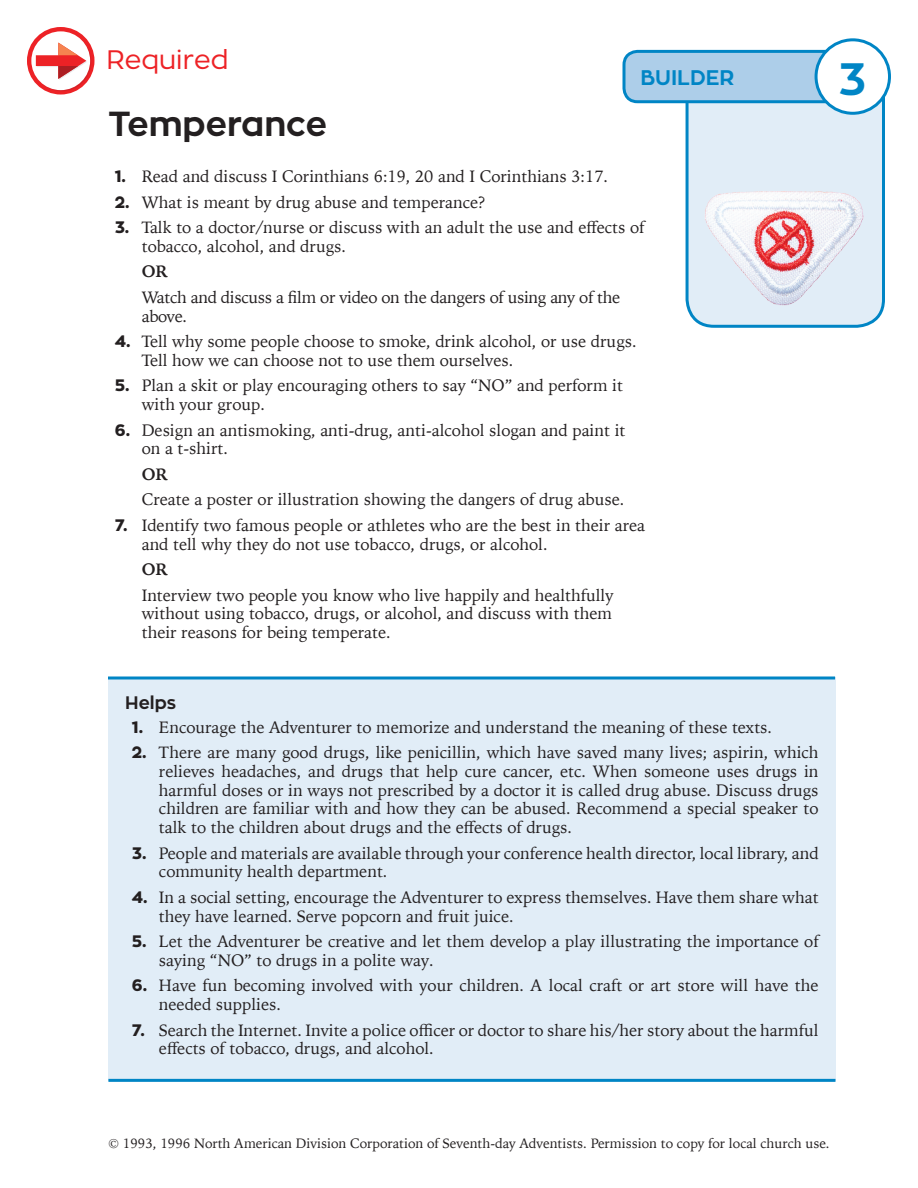
<style>
.page{position:relative;width:918px;height:1188px;background:#fff}
.page>*{position:absolute;margin:0;border:0;box-sizing:border-box;transform-origin:0 0}
.t1{font:700 45px "Zona Pro";color:#0085c5}
.t2{font:700 34.5px "Zona Pro";color:#231f20}
.t3{font:26.55px "Zona Pro";color:#ed2226}
.t4{font:700 21px "Zona Pro";color:#0085c5}
.t5{font:700 18px "Zona Pro";color:#231f20}
.t6{font:16.5px/18.8px "Iowan Old Style";color:#231f20}
.t7{font:16.5px/18.8px "Iowan Old Style";letter-spacing:-.02em;color:#231f20}
.t8{font:700 16.5px "Iowan Old Style";color:#231f20}
.t9{font:13.5px "Iowan Old Style";color:#231f20}
.s1{font-family:"Zona Pro";font-weight:800}
</style>
<div class="page">
<div style="left:27px;top:27px;width:67px;height:67px;background:#ed2226;border-radius:50%"></div>
<svg style="left:33px;top:32px;width:58px;height:59px"></svg>
<div style="left:31px;top:31px;width:59px;height:59px;background:#fff;border-radius:50%"></div>
<svg style="left:36px;top:43px;width:51px;height:37px"></svg>
<svg style="left:685px;top:92px;width:202px;height:236px"></svg>
<svg style="left:622px;top:48px;width:207px;height:57px"></svg>
<div style="left:816px;top:40px;width:74px;height:73px;background:#fff;border-radius:50%"></div>
<div style="left:815px;top:38px;width:76px;height:77px;border:3px solid #0085c5;border-radius:50%"></div>
<img style="left:685px;top:178px;width:201px;height:142px">
<div style="left:108px;top:680px;width:727px;height:399px;background:#e1edf7"></div>
<svg style="left:108px;top:676px;width:727px;height:4px"></svg>
<hr style="left:108px;top:1079px;width:727px;height:3px;background:#0085c5">
<h3 class="t3" style="left:107px;top:43px;width:124px">Required</h3>
<p class="t4" style="left:640px;top:64px;width:96px">BUILDER</p>
<h1 class="t1" style="left:838px;top:50px;width:29px">3</h1>
<h2 class="t2" style="left:108px;top:102px;width:220px">Temperance</h2>
<p class="t6" style="left:115px;top:166px;width:495px"><span class="s1">1.</span> Read and discuss I Corinthians 6:19, 20 and I Corinthians 3:17.</p>
<p class="t6" style="left:115px;top:192px;width:373px"><span class="s1">2.</span> What is meant by drug abuse and temperance?</p>
<p class="t6" style="left:142px;top:217px;width:504px;text-indent:-27px"><span class="s1">3.</span> Talk to a doctor/nurse or discuss with an adult the use and effects of tobacco, alcohol, and drugs.</p>
<p class="t8" style="left:142px;top:257px;width:28px">OR</p>
<p class="t7" style="left:142px;top:287px;width:480px">Watch and discuss a film or video on the dangers of using any of the above.</p>
<p class="t6" style="left:142px;top:331px;width:497px;text-indent:-27px"><span class="s1">4.</span> Tell why some people choose to smoke, drink alcohol, or use drugs.<br>Tell how we can choose not to use them ourselves.</p>
<p class="t6" style="left:142px;top:376px;width:483px;text-indent:-27px"><span class="s1">5.</span> Plan a skit or play encouraging others to say “NO” and perform it with your group.</p>
<p class="t6" style="left:142px;top:420px;width:485px;text-indent:-27px"><span class="s1">6.</span> Design an antismoking, anti-drug, anti-alcohol slogan and paint it on a t-shirt.</p>
<p class="t8" style="left:142px;top:459px;width:28px">OR</p>
<p class="t6" style="left:142px;top:490px;width:484px">Create a poster or illustration showing the dangers of drug abuse.</p>
<p class="t6" style="left:142px;top:515px;width:505px;text-indent:-27px"><span class="s1">7.</span> Identify two famous people or athletes who are the best in their area and tell why they do not use tobacco, drugs, or alcohol.</p>
<p class="t8" style="left:142px;top:554px;width:28px">OR</p>
<p class="t6" style="left:142px;top:585px;width:473px;text-align:justify">Interview two people you know who live happily and healthfully without using tobacco, drugs, or alcohol, and discuss with them their reasons for being temperate.</p>
<p class="t5" style="left:125px;top:691px;width:52px">Helps</p>
<p class="t6" style="left:132px;top:717px;width:642px"><span class="s1">1.</span> Encourage the Adventurer to memorize and understand the meaning of these texts.</p>
<p class="t6" style="left:159px;top:742px;width:661px;text-align:justify;text-indent:-27px"><span class="s1">2.</span> There are many good drugs, like penicillin, which have saved many lives; aspirin, which relieves headaches, and drugs that help cure cancer, etc. When someone uses drugs in harmful doses or in ways not prescribed by a doctor it is called drug abuse. Discuss drugs children are familiar with and how they can be abused. Recommend a special speaker to talk to the children about drugs and the effects of drugs.</p>
<p class="t6" style="left:159px;top:843px;width:661px;text-indent:-27px"><span class="s1">3.</span> People and materials are available through your conference health director, local library, and community health department.</p>
<p class="t6" style="left:159px;top:887px;width:661px;text-indent:-27px"><span class="s1">4.</span> In a social setting, encourage the Adventurer to express themselves. Have them share what they have learned. Serve popcorn and fruit juice.</p>
<p class="t6" style="left:159px;top:931px;width:661px;text-indent:-27px"><span class="s1">5.</span> Let the Adventurer be creative and let them develop a play illustrating the importance of saying “NO” to drugs in a polite way.</p>
<p class="t6" style="left:159px;top:975px;width:661px;text-indent:-27px"><span class="s1">6.</span> Have fun becoming involved with your children. A local craft or art store will have the needed supplies.</p>
<p class="t6" style="left:159px;top:1020px;width:661px;text-indent:-27px"><span class="s1">7.</span> Search the Internet. Invite a police officer or doctor to share his/her story about the harmful effects of tobacco, drugs, and alcohol.</p>
<p class="t9" style="left:108px;top:1131px;width:723px">© 1993, 1996 North American Division Corporation of Seventh-day Adventists. Permission to copy for local church use.</p>
</div>
